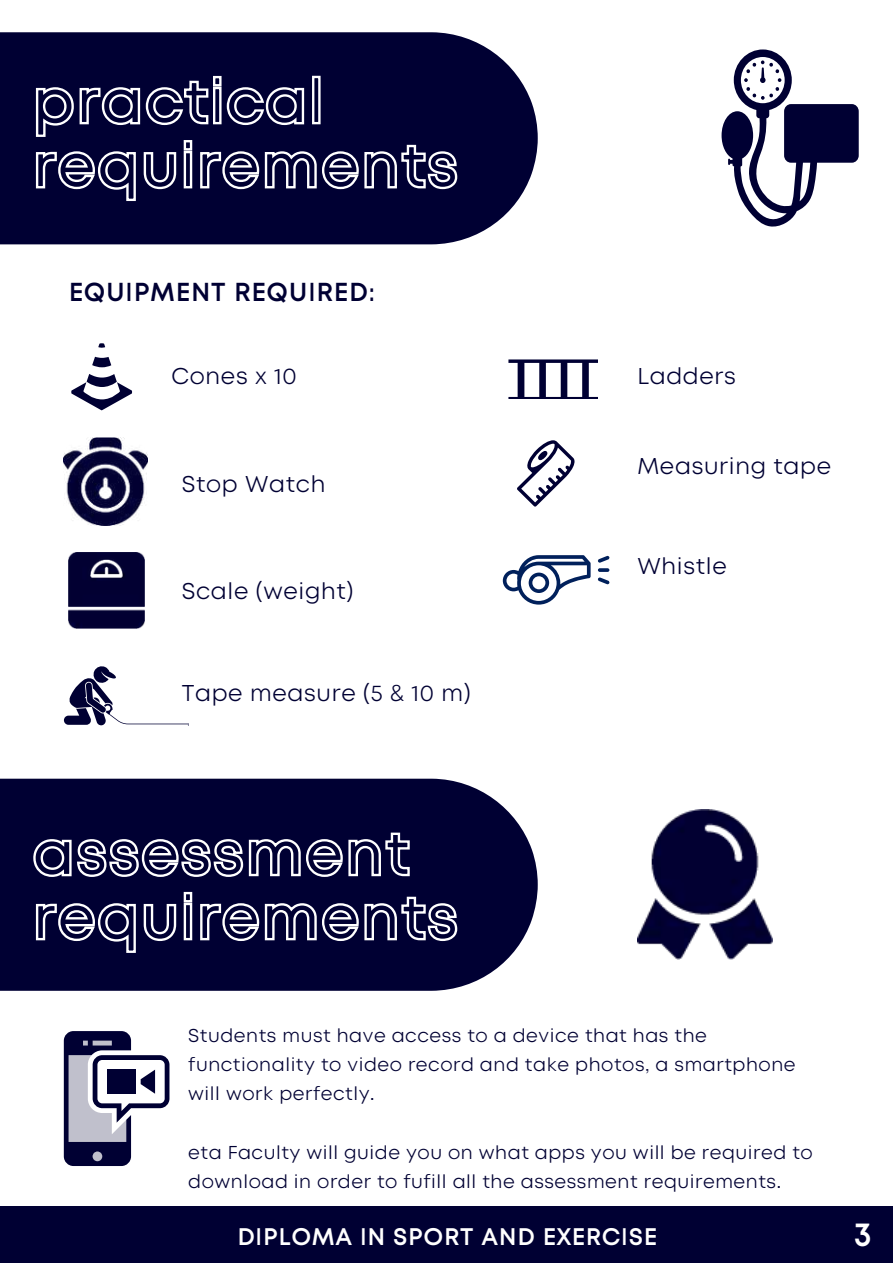
<style>
.page{position:relative;width:893px;height:1264px;background:#fff}
.page>*{position:absolute;margin:0;border:0;box-sizing:border-box;transform-origin:0 0}
.t1{font:800 33.75px "Lorin";color:#fff}
.t2{font:800 25.95px "Lorin";letter-spacing:.03em;color:#003}
.t3{font:800 24px "Lorin";letter-spacing:.03em;color:#fff}
.t4{font:300 22.8px "Lorin";letter-spacing:.03em;color:#003}
.t5{font:300 18.6px/29.2px "Lorin";letter-spacing:.03em;color:#003}
</style>
<div class="page">
<div style="left:0;top:1206px;width:892px;height:56px;background:#003"></div>
<svg style="left:721px;top:49px;width:137px;height:178px"></svg>
<svg style="left:64px;top:1031px;width:105px;height:134px"></svg>
<svg style="left:517px;top:440px;width:58px;height:66px"></svg>
<svg style="left:0;top:32px;width:537px;height:212px;fill:#003"></svg>
<svg style="left:0;top:778px;width:537px;height:212px;fill:#003"></svg>
<img style="left:64px;top:437px;width:83px;height:88px">
<img style="left:69px;top:553px;width:75px;height:75px">
<img style="left:637px;top:809px;width:135px;height:151px">
<svg style="left:35px;top:75px;width:423px;height:127px"></svg>
<svg style="left:32px;top:831px;width:379px;height:47px"></svg>
<svg style="left:35px;top:890px;width:423px;height:64px"></svg>
<svg style="left:71px;top:374px;width:61px;height:36px"></svg>
<svg style="left:92px;top:357px;width:19px;height:10px"></svg>
<svg style="left:98px;top:343px;width:7px;height:5px"></svg>
<svg style="left:64px;top:666px;width:124px;height:59px"></svg>
<svg style="left:508px;top:359px;width:89px;height:40px"></svg>
<svg style="left:503px;top:555px;width:87px;height:49px"></svg>
<svg style="left:598px;top:568px;width:11px;height:4px"></svg>
<svg style="left:597px;top:577px;width:12px;height:7px"></svg>
<svg style="left:598px;top:555px;width:11px;height:7px"></svg>
<h2 class="t2" style="left:69px;top:280px;width:308px">EQUIPMENT REQUIRED:</h2>
<p class="t4" style="left:171px;top:366px;width:127px">Cones x 10</p>
<p class="t4" style="left:182px;top:474px;width:145px">Stop Watch</p>
<p class="t4" style="left:182px;top:581px;width:173px">Scale (weight)</p>
<p class="t4" style="left:182px;top:682px;width:290px">Tape measure (5 &amp; 10 m)</p>
<p class="t4" style="left:637px;top:366px;width:100px">Ladders</p>
<p class="t4" style="left:637px;top:456px;width:195px">Measuring tape</p>
<p class="t4" style="left:637px;top:556px;width:91px">Whistle</p>
<p class="t5" style="left:188px;top:1021px;width:609px">Students must have access to a device that has the functionality to video record and take photos, a smartphone will work perfectly.</p>
<p class="t5" style="left:188px;top:1138px;width:626px">eta Faculty will guide you on what apps you will be required to download in order to fufill all the assessment requirements.</p>
<p class="t3" style="left:237px;top:1225px;width:421px">DIPLOMA IN SPORT AND EXERCISE</p>
<h1 class="t1" style="left:853px;top:1218px;width:19px">3</h1>
</div>
